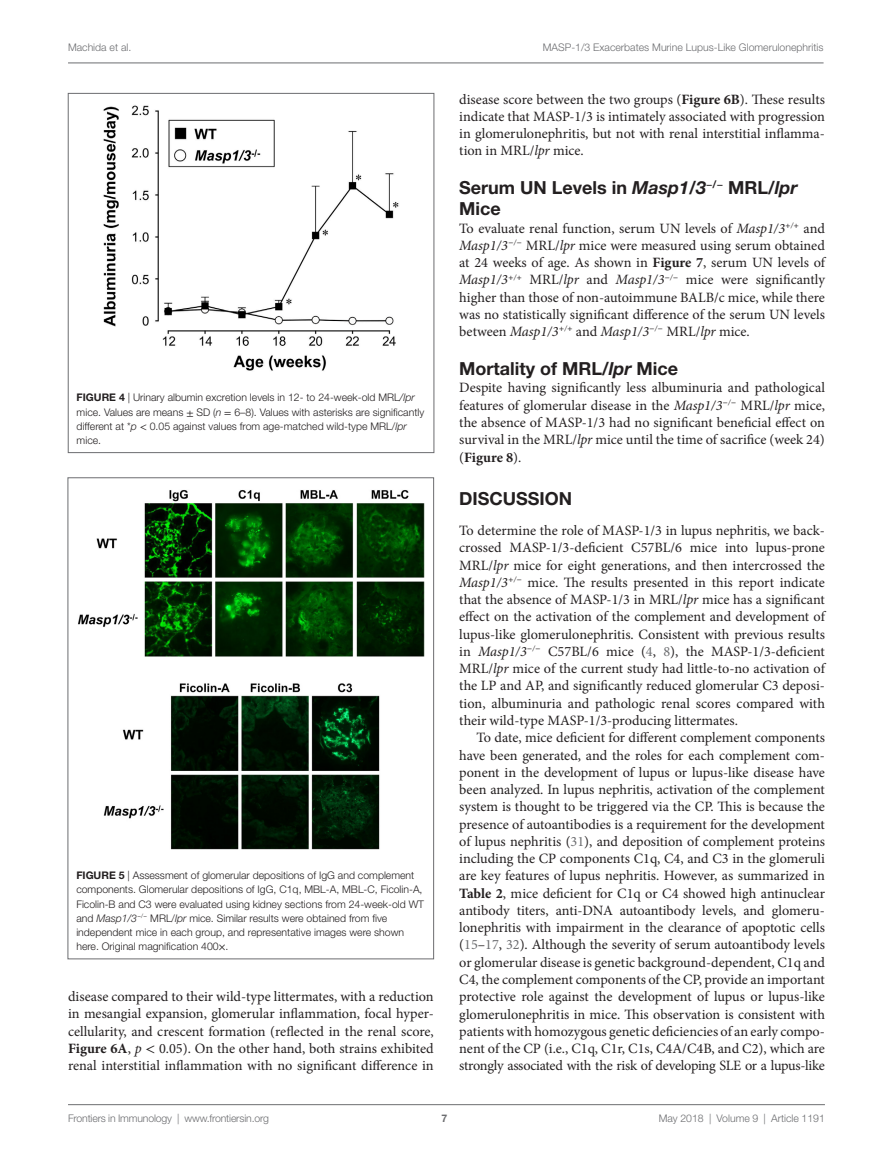
<style>
.page{position:relative;width:893px;height:1170px;background:#fff}
.page>*{position:absolute;margin:0;border:0;box-sizing:border-box;transform-origin:0 0}
.t1{font:700 18px/21px "Helvetica Neue LT Std";color:#231f20}
.t2{font:14.25px/17.2px "Minion Pro";color:#231f20;text-align:justify}
.t3{font:300 10.5px/14.2px "Helvetica Neue LT Std";color:#231f20}
.t4{font:300 10.5px "Helvetica Neue LT Std";color:#6c6d70}
.t5{font:700 10.5px "Helvetica Neue LT Std";color:#6c6d70}
.s1{font-weight:700}
.s2{font-style:italic}
.s3{font-family:"STIX General";font-weight:400}
.s4{font-family:"STIX General"}
.s5{color:#6c6d70}
</style>
<div class="page">
<img style="left:103px;top:105px;width:296px;height:266px">
<div style="left:68px;top:93px;width:366px;height:360px;border:1px solid #6c6d70"></div>
<img style="left:78px;top:490px;width:346px;height:359px">
<hr style="left:68px;top:1104px;width:757px;height:1px;background:#6c6d70">
<hr style="left:68px;top:63px;width:755px;height:1px;background:#6c6d70">
<p class="t4" style="left:68px;top:41px;width:65px">Machida et al.</p>
<p class="t4" style="left:543px;top:41px;width:282px">MASP-1/3 Exacerbates Murine Lupus-Like Glomerulonephritis</p>
<p class="t3" style="left:77px;top:390px;width:349px"><span class="s1">Figure 4</span> | Urinary albumin excretion levels in 12- to 24-week-old MRL<span class="s2">/lpr </span>mice. Values are means <span class="s3">±</span> SD (<span class="s2">n</span> <span class="s3">=</span> 6–8). Values with asterisks are significantly different at *<span class="s2">p</span> <span class="s3">&lt;</span> 0.05 against values from age-matched wild-type MRL/<span class="s2">lpr </span>mice.</p>
<p class="t3" style="left:76px;top:868px;width:349px"><span class="s1">Figure 5</span> | Assessment of glomerular depositions of IgG and complement components. Glomerular depositions of IgG, C1q, MBL-A, MBL-C, Ficolin-A, Ficolin-B and C3 were evaluated using kidney sections from 24-week-old WT and <span class="s2">Masp1/3</span><sup>−</sup><sup>/</sup><sup>−</sup> MRL/<span class="s2">lpr</span> mice. Similar results were obtained from five independent mice in each group, and representative images were shown here. Original magnification 400<span class="s3">×</span>.</p>
<p class="t2" style="left:68px;top:987px;width:367px">disease compared to their wild-type littermates, with a reduction in mesangial expansion, glomerular inflammation, focal hyper&shy;cellularity, and crescent formation (reflected in the renal score, <span class="s1">Figure 6A</span>, <span class="s2">p</span> <span class="s4">&lt;</span> 0.05). On the other hand, both strains exhibited renal interstitial inflammation with no significant difference in</p>
<p class="t2" style="left:459px;top:90px;width:367px">disease score between the two groups (<span class="s1">Figure 6B</span>). These results indicate that MASP-1/3 is intimately associated with progression in glomerulonephritis, but not with renal interstitial inflamma&shy;tion in MRL/<span class="s2">lpr</span> mice.</p>
<p class="t1" style="left:459px;top:177px;width:340px">Serum UN Levels in <span class="s2">Masp1/3</span><sup>−</sup><sup>/</sup><sup>−</sup> MRL/<span class="s2">lpr<br></span>Mice</p>
<p class="t2" style="left:459px;top:219px;width:367px">To evaluate renal function, serum UN levels of <span class="s2">Masp1/3</span><sup>+</sup><sup>/</sup><sup>+</sup> and <span class="s2">Masp1/3</span><sup>−</sup><sup>/</sup><sup>−</sup> MRL/<span class="s2">lpr</span> mice were measured using serum obtained at 24 weeks of age. As shown in <span class="s1">Figure 7</span>, serum UN levels of <span class="s2">Masp1/3</span><sup>+</sup><sup>/</sup><sup>+</sup> MRL/<span class="s2">lpr</span> and <span class="s2">Masp1/3</span><sup>−</sup><sup>/</sup><sup>−</sup> mice were significantly higher than those of non-autoimmune BALB/c mice, while there was no statistically significant difference of the serum UN levels between <span class="s2">Masp1/3</span><sup>+</sup><sup>/</sup><sup>+</sup> and <span class="s2">Masp1/3</span><sup>−</sup><sup>/</sup><sup>−</sup> MRL/<span class="s2">lpr</span> mice.</p>
<p class="t1" style="left:459px;top:358px;width:220px">Mortality of MRL/<span class="s2">lpr</span> Mice</p>
<p class="t2" style="left:459px;top:379px;width:367px">Despite having significantly less albuminuria and pathological features of glomerular disease in the <span class="s2">Masp1/3</span><sup>−</sup><sup>/</sup><sup>−</sup> MRL/<span class="s2">lpr</span> mice, the absence of MASP-1/3 had no significant beneficial effect on survival in the MRL/<span class="s2">lpr</span> mice until the time of sacrifice (week 24) (<span class="s1">Figure 8</span>).</p>
<p class="t1" style="left:459px;top:487px;width:112px">DISCUSSION</p>
<p class="t2" style="left:459px;top:522px;width:367px">To determine the role of MASP-1/3 in lupus nephritis, we back&shy;crossed MASP-1/3-deficient C57BL/6 mice into lupus-prone MRL/<span class="s2">lpr</span> mice for eight generations, and then intercrossed the <span class="s2">Masp1/3</span><sup>+</sup><sup>/</sup><sup>−</sup> mice. The results presented in this report indicate that the absence of MASP-1/3 in MRL/<span class="s2">lpr</span> mice has a significant effect on the activation of the complement and development of lupus-like glomerulonephritis. Consistent with previous results in <span class="s2">Masp1/3</span><sup>−</sup><sup>/</sup><sup>−</sup> C57BL/6 mice (<span class="s5">4</span>, <span class="s5">8</span>), the MASP-1/3-deficient MRL/<span class="s2">lpr</span> mice of the current study had little-to-no activation of the LP and AP, and significantly reduced glomerular C3 deposi&shy;tion, albuminuria and pathologic renal scores compared with their wild-type MASP-1/3-producing littermates.</p>
<p class="t2" style="left:459px;top:729px;width:367px;text-indent:17px">To date, mice deficient for different complement components have been generated, and the roles for each complement com&shy;ponent in the development of lupus or lupus-like disease have been analyzed. In lupus nephritis, activation of the complement system is thought to be triggered via the CP. This is because the presence of autoantibodies is a requirement for the development of lupus nephritis (<span class="s5">31</span>), and deposition of complement proteins including the CP components C1q, C4, and C3 in the glomeruli are key features of lupus nephritis. However, as summarized in <span class="s1">Table 2</span>, mice deficient for C1q or C4 showed high antinuclear antibody titers, anti-DNA autoantibody levels, and glomeru&shy;lonephritis with impairment in the clearance of apoptotic cells (<span class="s5">15</span>–<span class="s5">17</span>, <span class="s5">32</span>). Although the severity of serum autoantibody levels or glomerular disease is genetic background-dependent, C1q and C4, the complement components of the CP, provide an important protective role against the development of lupus or lupus-like glomerulonephritis in mice. This observation is consistent with patients with homozygous genetic deficiencies of an early compo&shy;nent of the CP (i.e., C1q, C1r, C1s, C4A/C4B, and C2), which are strongly associated with the risk of developing SLE or a lupus-like</p>
<p class="t4" style="left:68px;top:1111px;width:203px">Frontiers in Immunology | www.frontiersin.org</p>
<p class="t4" style="left:659px;top:1111px;width:168px">May 2018 | Volume 9 | Article 1191</p>
<p class="t5" style="left:441px;top:1111px;width:7px">7</p>
</div>
